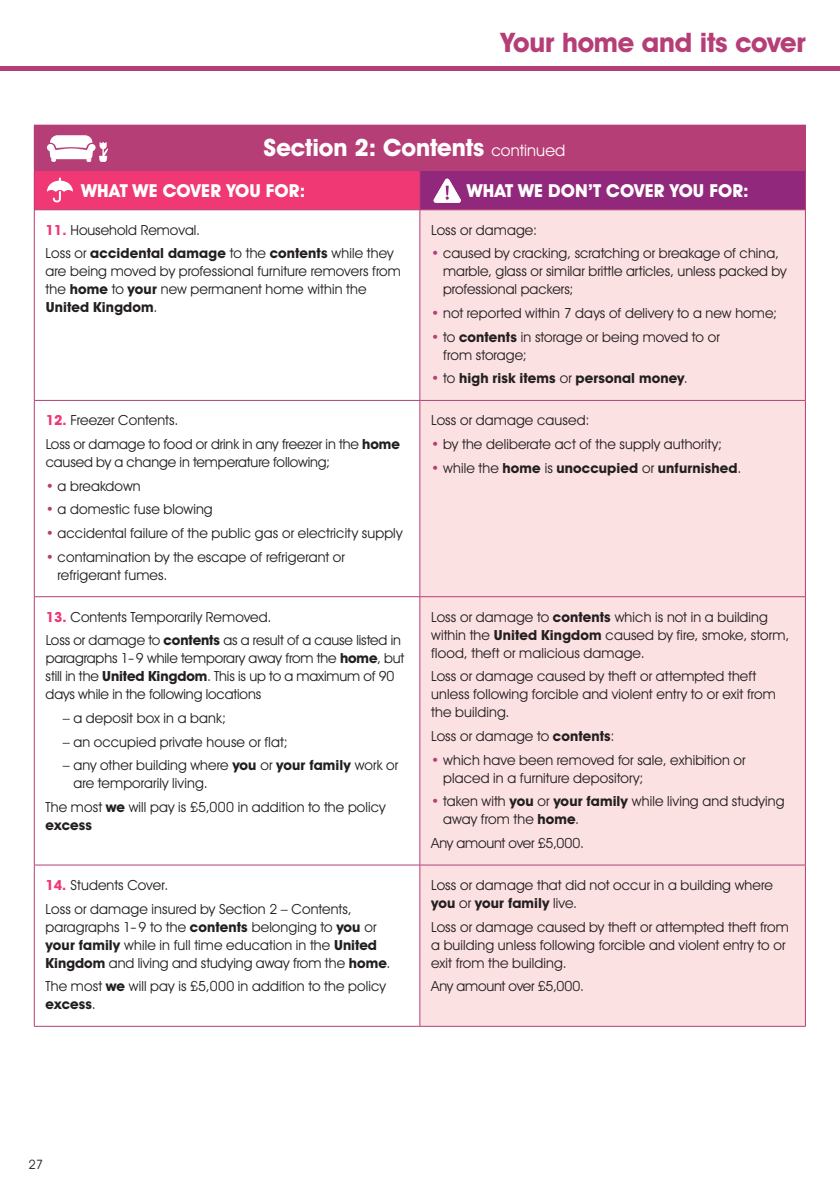
<style>
.page{position:relative;width:840px;height:1191px;background:#fff}
.page>*{position:absolute;margin:0;border:0;box-sizing:border-box;transform-origin:0 0}
.t1{font:700 27px "Avant Garde IT Cby BT";letter-spacing:-.01em;color:#b63e76}
.t2{font:700 24px "Avant Garde IT Cby BT";letter-spacing:-.005em;color:#fff}
.t3{font:700 18px "Avant Garde IT Cby BT";letter-spacing:.005em;color:#fff}
.t4{font:14px/18px "Avant Garde IT Cby BT";letter-spacing:.01em;color:#231f20}
.t5{font:700 14px "Avant Garde IT Cby BT";letter-spacing:.01em;color:#231f20}
.t6{font:14px "Avant Garde IT Cby BT";letter-spacing:-.01em;color:#231f20}
.t7{font:13px "Avant Garde IT Cby BT";color:#231f20}
.s1{font-weight:400;font-size:16px}
.s2{font-weight:700;color:#ef3874}
.s3{font-weight:700}
.s4{color:#b63e76}
.s5{font-weight:400;color:#b63e76}
.s6{font-weight:400}
</style>
<div class="page">
<div style="left:0;top:66px;width:839px;height:5px;background:#b63e76"></div>
<div style="left:34px;top:125px;width:771px;height:45px;background:#b63e76"></div>
<div style="left:34px;top:170px;width:385px;height:40px;background:#ef3874"></div>
<div style="left:419px;top:170px;width:386px;height:40px;background:#92287c"></div>
<svg style="left:35px;top:210px;width:384px;height:816px"></svg>
<div style="left:420px;top:210px;width:384px;height:816px;background:#fce1e3"></div>
<hr style="left:34px;top:170px;width:385px;height:1px;background:#b63e76">
<hr style="left:34px;top:171px;width:1px;height:38px;background:#b63e76">
<hr style="left:419px;top:170px;width:386px;height:1px;background:#b63e76">
<hr style="left:419px;top:171px;width:1px;height:38px;background:#b63e76">
<hr style="left:804px;top:171px;width:1px;height:38px;background:#b63e76">
<hr style="left:34px;top:209px;width:385px;height:1px;background:#b63e76">
<hr style="left:34px;top:210px;width:1px;height:190px;background:#b63e76">
<hr style="left:419px;top:209px;width:386px;height:1px;background:#b63e76">
<hr style="left:419px;top:210px;width:1px;height:190px;background:#b63e76">
<hr style="left:804px;top:210px;width:1px;height:190px;background:#b63e76">
<hr style="left:34px;top:400px;width:385px;height:1px;background:#b63e76">
<hr style="left:34px;top:401px;width:1px;height:195px;background:#b63e76">
<hr style="left:419px;top:400px;width:386px;height:1px;background:#b63e76">
<hr style="left:419px;top:401px;width:1px;height:195px;background:#b63e76">
<hr style="left:804px;top:401px;width:1px;height:195px;background:#b63e76">
<hr style="left:34px;top:596px;width:385px;height:1px;background:#b63e76">
<hr style="left:34px;top:597px;width:1px;height:267px;background:#b63e76">
<hr style="left:419px;top:596px;width:386px;height:1px;background:#b63e76">
<hr style="left:419px;top:597px;width:1px;height:267px;background:#b63e76">
<hr style="left:804px;top:597px;width:1px;height:267px;background:#b63e76">
<hr style="left:34px;top:864px;width:385px;height:1px;background:#b63e76">
<hr style="left:34px;top:865px;width:1px;height:161px;background:#b63e76">
<hr style="left:419px;top:864px;width:386px;height:1px;background:#b63e76">
<hr style="left:419px;top:865px;width:1px;height:161px;background:#b63e76">
<hr style="left:804px;top:865px;width:1px;height:161px;background:#b63e76">
<hr style="left:34px;top:1026px;width:385px;height:1px;background:#b63e76">
<hr style="left:419px;top:1026px;width:386px;height:1px;background:#b63e76">
<svg style="left:47px;top:177px;width:26px;height:26px"></svg>
<svg style="left:433px;top:178px;width:28px;height:25px"></svg>
<svg style="left:47px;top:135px;width:61px;height:27px"></svg>
<h1 class="t1" style="left:500px;top:26px;width:306px">Your home and its cover</h1>
<h2 class="t2" style="left:263px;top:133px;width:303px">Section 2: Contents <span class="s1">continued</span></h2>
<p class="t3" style="left:81px;top:180px;width:226px">WHAT WE COVER YOU FOR:</p>
<p class="t3" style="left:466px;top:180px;width:283px">WHAT WE DON’T COVER YOU FOR:</p>
<p class="t4" style="left:46px;top:218px;width:349px;line-height:23.6px"><span class="s2">11.</span> Household Removal.<br>Loss or <span class="s3">accidental damage</span> to the <span class="s3">contents</span> while they</p>
<p class="t4" style="left:46px;top:262px;width:356px">are being moved by professional furniture removers from the <span class="s3">home</span> to <span class="s3">your</span> new permanent home within the<br><span class="s3">United Kingdom</span>.</p>
<p class="t4" style="left:431px;top:221px;width:107px">Loss or damage:</p>
<p class="t4" style="left:443px;top:244px;width:345px;text-indent:-12px"><span class="s4">•</span> caused by cracking, scratching or breakage of china, marble, glass or similar brittle articles, unless packed by professional packers;</p>
<p class="t4" style="left:431px;top:304px;width:347px"><span class="s4">•</span> not reported within 7 days of delivery to a new home;</p>
<p class="t4" style="left:443px;top:328px;width:278px;text-indent:-12px"><span class="s4">•</span> to <span class="s3">contents</span> in storage or being moved to or from storage;</p>
<p class="t5" style="left:431px;top:370px;width:258px"><span class="s5">•</span> <span class="s6">to</span> high risk items <span class="s6">or</span> personal money<span class="s6">.</span></p>
<p class="t4" style="left:46px;top:408px;width:355px;line-height:23.6px"><span class="s2">12.</span> Freezer Contents.<br>Loss or damage to food or drink in any freezer in the <span class="s3">home</span></p>
<p class="t4" style="left:46px;top:453px;width:286px">caused by a change in temperature following;</p>
<p class="t4" style="left:46px;top:476px;width:96px"><span class="s4">•</span> a breakdown</p>
<p class="t4" style="left:46px;top:500px;width:168px"><span class="s4">•</span> a domestic fuse blowing</p>
<p class="t4" style="left:46px;top:524px;width:358px"><span class="s4">•</span> accidental failure of the public gas or electricity supply</p>
<p class="t4" style="left:58px;top:547px;width:289px;text-indent:-12px"><span class="s4">•</span> contamination by the escape of refrigerant or refrigerant fumes.</p>
<p class="t4" style="left:46px;top:605px;width:356px;line-height:23.6px"><span class="s2">13.</span> Contents Temporarily Removed.<br>Loss or damage to <span class="s3">contents</span> as a result of a cause listed in</p>
<p class="t4" style="left:46px;top:649px;width:360px">paragraphs 1-9 while temporary away from the <span class="s3">home</span>, but still in the <span class="s3">United Kingdom</span>. This is up to a maximum of 90 days while in the following locations</p>
<p class="t4" style="left:63px;top:709px;width:165px">– a deposit box in a bank;</p>
<p class="t4" style="left:63px;top:732px;width:226px">– an occupied private house or flat;</p>
<p class="t4" style="left:73px;top:756px;width:326px;text-indent:-11px">– any other building where <span class="s3">you</span> or <span class="s3">your family</span> work or are temporarily living.</p>
<p class="t4" style="left:46px;top:798px;width:341px">The most <span class="s3">we</span> will pay is £5,000 in addition to the policy <span class="s3">excess</span></p>
<p class="t4" style="left:46px;top:873px;width:307px;line-height:23.6px"><span class="s2">14.</span> Students Cover.<br>Loss or damage insured by Section 2 – Contents,</p>
<p class="t4" style="left:46px;top:917px;width:346px">paragraphs 1-9 to the <span class="s3">contents</span> belonging to <span class="s3">you</span> or <span class="s3">your family</span> while in full time education in the <span class="s3">United<br>Kingdom</span> and living and studying away from the <span class="s3">home</span>.</p>
<p class="t4" style="left:46px;top:977px;width:341px">The most <span class="s3">we</span> will pay is £5,000 in addition to the policy <span class="s3">excess</span>.</p>
<p class="t4" style="left:431px;top:411px;width:159px">Loss or damage caused:</p>
<p class="t4" style="left:431px;top:435px;width:292px"><span class="s4">•</span> by the deliberate act of the supply authority;</p>
<p class="t5" style="left:431px;top:459px;width:311px"><span class="s5">•</span> <span class="s6">while the</span> home <span class="s6">is</span> unoccupied <span class="s6">or</span> unfurnished<span class="s6">.</span></p>
<p class="t4" style="left:431px;top:607px;width:359px">Loss or damage to <span class="s3">contents</span> which is not in a building within the <span class="s3">United Kingdom</span> caused by fire, smoke, storm, flood, theft or malicious damage.</p>
<p class="t4" style="left:431px;top:667px;width:346px">Loss or damage caused by theft or attempted theft unless following forcible and violent entry to or exit from the building.</p>
<p class="t4" style="left:431px;top:727px;width:185px">Loss or damage to <span class="s3">contents</span>:</p>
<p class="t4" style="left:443px;top:750px;width:304px;text-indent:-12px"><span class="s4">•</span> which have been removed for sale, exhibition or placed in a furniture depository;</p>
<p class="t4" style="left:443px;top:792px;width:342px;text-indent:-12px"><span class="s4">•</span> taken with <span class="s3">you</span> or <span class="s3">your family</span> while living and studying away from the <span class="s3">home</span>.</p>
<p class="t6" style="left:431px;top:834px;width:154px">Any amount over £5,000.</p>
<p class="t4" style="left:431px;top:876px;width:343px">Loss or damage that did not occur in a building where <span class="s3">you</span> or <span class="s3">your family</span> live.</p>
<p class="t4" style="left:431px;top:917px;width:359px">Loss or damage caused by theft or attempted theft from a building unless following forcible and violent entry to or exit from the building.</p>
<p class="t6" style="left:431px;top:977px;width:154px">Any amount over £5,000.</p>
<p class="t7" style="left:28px;top:1156px;width:16px">27</p>
</div>
